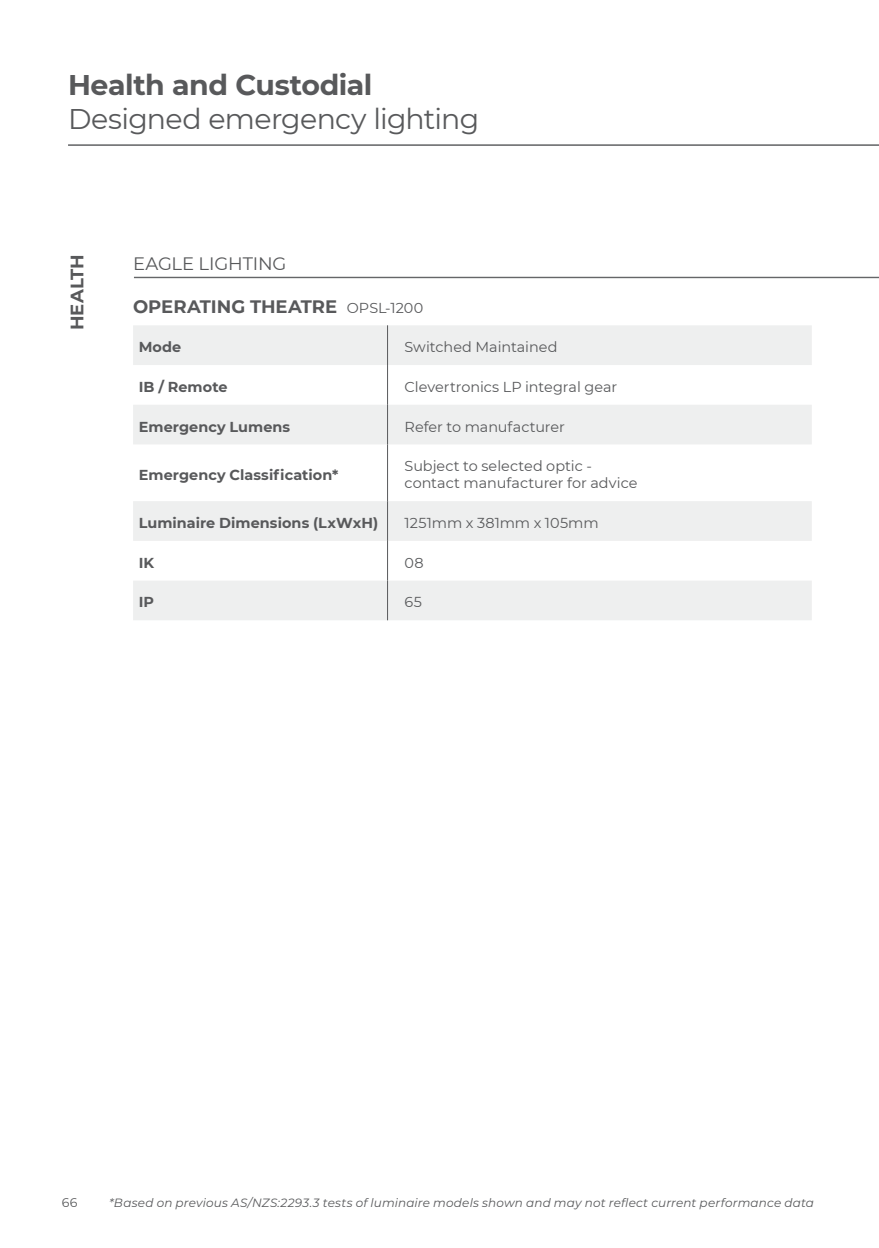
<style>
.page{position:relative;width:879px;height:1248px;background:#fff}
.page>*{position:absolute;margin:0;border:0;box-sizing:border-box;transform-origin:0 0}
.t1{font:28.4px "Montserrat";letter-spacing:-.025em;color:#58595b}
.t2{font:700 28.4px "Montserrat";letter-spacing:-.02em;color:#58595b}
.t3{font:700 18px "Montserrat";color:#58595b}
.t4{font:18px "Montserrat";letter-spacing:-.005em;color:#58595b}
.t5{font:14.4px/17.2px "Montserrat";color:#58595b}
.t6{font:700 14.4px "Montserrat";letter-spacing:.005em;color:#58595b}
.t7{font:12.6px "Montserrat";color:#58595b}
.t8{font:italic 12px "Montserrat";letter-spacing:.015em;color:#58595b}
.s1{font-weight:400;font-size:14.4px}
</style>
<div class="page">
<hr style="left:134px;top:277px;width:745px;height:1px;background:#58595b">
<svg style="left:133px;top:325px;width:679px;height:295px;fill:#eeefef"></svg>
<hr style="left:387px;top:325px;width:1px;height:40px;background:#58595b">
<hr style="left:387px;top:365px;width:1px;height:39px;background:#58595b">
<hr style="left:387px;top:404px;width:1px;height:40px;background:#58595b">
<hr style="left:387px;top:444px;width:1px;height:57px;background:#58595b">
<hr style="left:387px;top:501px;width:1px;height:40px;background:#58595b">
<hr style="left:387px;top:541px;width:1px;height:39px;background:#58595b">
<hr style="left:387px;top:580px;width:1px;height:40px;background:#58595b">
<hr style="left:68px;top:144px;width:811px;height:2px;background:#58595b">
<h1 class="t2" style="left:68px;top:64px;width:306px">Health and Custodial</h1>
<h1 class="t1" style="left:68px;top:99px;width:413px">Designed emergency lighting</h1>
<p class="t3" style="left:64px;top:330px;width:78px;rotate:-90deg">HEALTH</p>
<p class="t4" style="left:133px;top:251px;width:155px">EAGLE LIGHTING</p>
<p class="t3" style="left:133px;top:293px;width:292px">OPERATING THEATRE <span class="s1">OPSL-1200</span></p>
<p class="t6" style="left:139px;top:336px;width:44px">Mode</p>
<p class="t5" style="left:404px;top:338px;width:154px">Switched Maintained</p>
<p class="t6" style="left:139px;top:376px;width:90px">IB / Remote</p>
<p class="t5" style="left:404px;top:377px;width:214px">Clevertronics LP integral gear</p>
<p class="t6" style="left:139px;top:416px;width:153px">Emergency Lumens</p>
<p class="t5" style="left:404px;top:417px;width:162px">Refer to manufacturer</p>
<p class="t6" style="left:139px;top:464px;width:201px">Emergency Classification*</p>
<p class="t5" style="left:404px;top:457px;width:234px">Subject to selected optic - contact manufacturer for advice</p>
<p class="t6" style="left:139px;top:512px;width:241px">Luminaire Dimensions (LxWxH)</p>
<p class="t5" style="left:404px;top:513px;width:196px">1251mm x 381mm x 105mm</p>
<p class="t6" style="left:139px;top:552px;width:17px">IK</p>
<p class="t5" style="left:404px;top:553px;width:21px">08</p>
<p class="t6" style="left:139px;top:592px;width:17px">IP</p>
<p class="t5" style="left:404px;top:593px;width:19px">65</p>
<p class="t7" style="left:62px;top:1193px;width:17px">66</p>
<p class="t8" style="left:109px;top:1194px;width:706px">*Based on previous AS/NZS:2293.3 tests of luminaire models shown and may not reflect current performance data</p>
</div>
